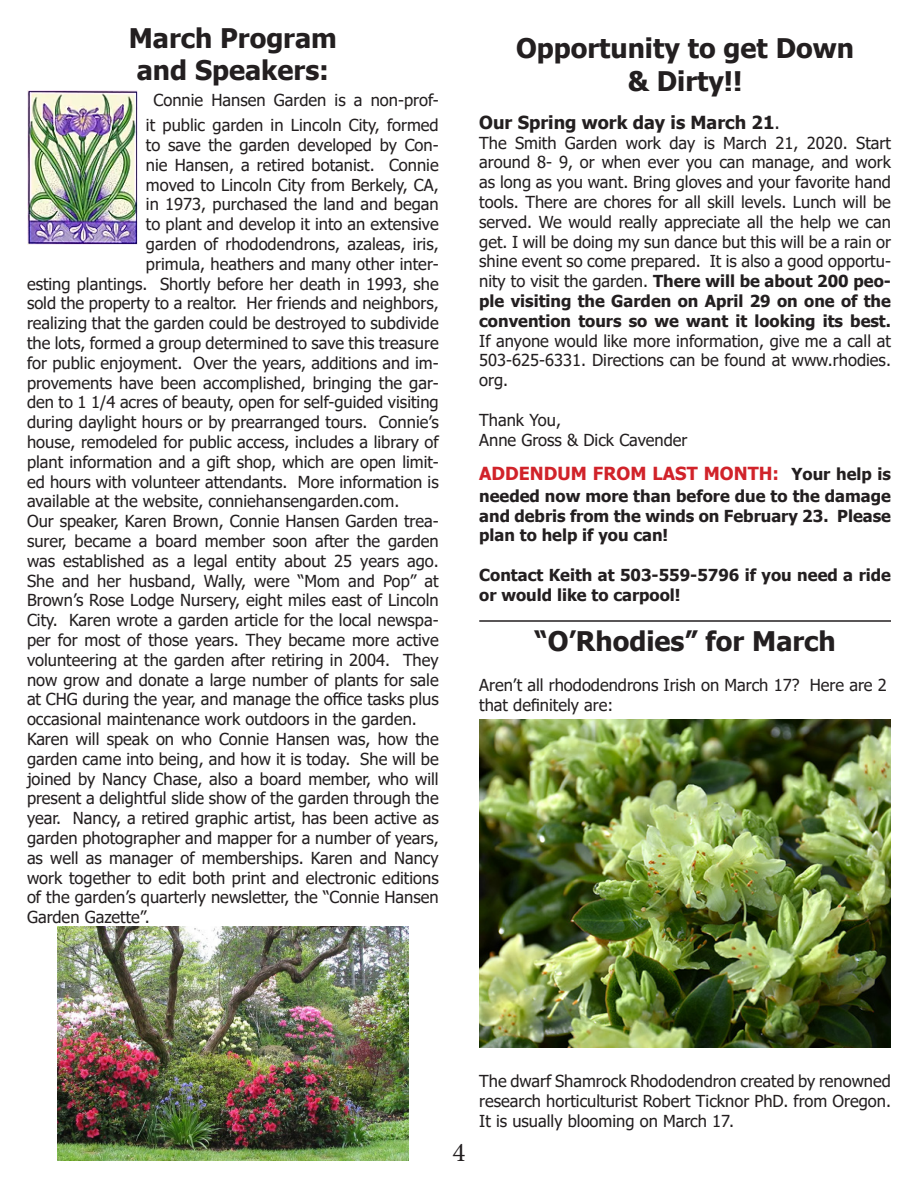
<style>
.page{position:relative;width:918px;height:1188px;background:#fff}
.page>*{position:absolute;margin:0;border:0;box-sizing:border-box;transform-origin:0 0}
.t1{font:700 27px "Tahoma";color:#231f20}
.t2{font:27px "Minion Pro";color:#231f20}
.t3{font:700 18px "Tahoma";color:#d1232a}
.t4{font:700 18px "Tahoma";color:#231f20}
.t5{font:16.5px/19.8px "Tahoma";color:#231f20;text-align:justify}
.t6{font:700 16.5px/19.8px "Tahoma";color:#231f20;text-align:justify}
.s1{font-weight:400}
.s2{font-weight:700}
.s3{font-size:16.5px;color:#231f20}
</style>
<div class="page">
<img style="left:27px;top:91px;width:111px;height:153px">
<hr style="left:479px;top:620px;width:412px;height:2px;background:#231f20">
<img style="left:479px;top:719px;width:412px;height:329px">
<img style="left:58px;top:927px;width:350px;height:234px">
<p class="t1" style="left:129px;top:19px;width:210px">March Program</p>
<p class="t1" style="left:137px;top:51px;width:194px">and Speakers:</p>
<p class="t5" style="left:146px;top:88px;width:294px;line-height:25.2px;text-align:center">Connie Hansen Garden is a non-prof&shy;it public garden in Lincoln City, formed</p>
<p class="t5" style="left:146px;top:136px;width:294px">to save the garden developed by Con-</p>
<p class="t5" style="left:146px;top:156px;width:294px">nie Hansen, a retired botanist. Connie</p>
<p class="t5" style="left:146px;top:176px;width:294px">moved to Lincoln City from Berkely, CA,</p>
<p class="t5" style="left:146px;top:195px;width:294px">in 1973, purchased the land and began</p>
<p class="t5" style="left:146px;top:215px;width:294px">to plant and develop it into an extensive</p>
<p class="t5" style="left:146px;top:235px;width:294px">garden of rhododendrons, azaleas, iris,</p>
<p class="t5" style="left:146px;top:255px;width:294px">primula, heathers and many other inter-</p>
<p class="t5" style="left:27px;top:275px;width:413px">esting plantings. Shortly before her death in 1993, she</p>
<p class="t5" style="left:27px;top:294px;width:413px">sold the property to a realtor. Her friends and neighbors,</p>
<p class="t5" style="left:27px;top:314px;width:413px">realizing that the garden could be destroyed to subdivide</p>
<p class="t5" style="left:27px;top:334px;width:413px">the lots, formed a group determined to save this treasure</p>
<p class="t5" style="left:27px;top:354px;width:413px">for public enjoyment. Over the years, additions and im-</p>
<p class="t5" style="left:27px;top:374px;width:413px">provements have been accomplished, bringing the gar-</p>
<p class="t5" style="left:27px;top:393px;width:413px">den to 1 1/4 acres of beauty, open for self-guided visiting</p>
<p class="t5" style="left:27px;top:413px;width:413px">during daylight hours or by prearranged tours. Connie’s</p>
<p class="t5" style="left:27px;top:433px;width:413px">house, remodeled for public access, includes a library of</p>
<p class="t5" style="left:27px;top:453px;width:413px">plant information and a gift shop, which are open limit-</p>
<p class="t5" style="left:27px;top:473px;width:413px">ed hours with volunteer attendants. More information is</p>
<p class="t5" style="left:27px;top:492px;width:374px">available at the website, conniehansengarden.com.</p>
<p class="t5" style="left:27px;top:512px;width:413px">Our speaker, Karen Brown, Connie Hansen Garden trea&shy;surer, became a board member soon after the garden was established as a legal entity about 25 years ago.<br>She and her husband, Wally, were “Mom and Pop” at Brown’s Rose Lodge Nursery, eight miles east of Lincoln City. Karen wrote a garden article for the local newspa&shy;per for most of those years. They became more active volunteering at the garden after retiring in 2004. They now grow and donate a large number of plants for sale at CHG during the year, and manage the office tasks plus occasional maintenance work outdoors in the garden.</p>
<p class="t5" style="left:27px;top:730px;width:413px">Karen will speak on who Connie Hansen was, how the garden came into being, and how it is today. She will be joined by Nancy Chase, also a board member, who will present a delightful slide show of the garden through the year. Nancy, a retired graphic artist, has been active as garden photographer and mapper for a number of years, as well as manager of memberships. Karen and Nancy work together to edit both print and electronic editions of the garden’s quarterly newsletter, the “Connie Hansen Garden Gazette”.</p>
<p class="t1" style="left:516px;top:30px;width:340px">Opportunity to get Down</p>
<p class="t1" style="left:628px;top:62px;width:116px">&amp; Dirty!!</p>
<p class="t4" style="left:479px;top:110px;width:302px">Our Spring work day is March 21<span class="s1">.</span></p>
<p class="t5" style="left:479px;top:134px;width:413px">The Smith Garden work day is March 21, 2020. Start around 8- 9, or when ever you can manage, and work as long as you want. Bring gloves and your favorite hand tools. There are chores for all skill levels. Lunch will be served. We would really appreciate all the help we can get. I will be doing my sun dance but this will be a rain or shine event so come prepared. It is also a good opportu&shy;nity to visit the garden. <span class="s2">There will be about 200 peo&shy;ple visiting the Garden on April 29 on one of the convention tours so we want it looking its best.<br></span>If anyone would like more information, give me a call at 503-625-6331. Directions can be found at www.rhodies. org.</p>
<p class="t5" style="left:479px;top:411px;width:83px">Thank You,</p>
<p class="t5" style="left:479px;top:431px;width:210px">Anne Gross &amp; Dick Cavender</p>
<p class="t3" style="left:479px;top:461px;width:413px">ADDENDUM FROM LAST MONTH: <span class="s3">Your help is</span></p>
<p class="t6" style="left:479px;top:487px;width:413px">needed now more than before due to the damage and debris from the winds on February 23. Please plan to help if you can!</p>
<p class="t6" style="left:479px;top:566px;width:413px">Contact Keith at 503-559-5796 if you need a ride or would like to carpool!</p>
<p class="t1" style="left:534px;top:623px;width:303px">“O’Rhodies” for March</p>
<p class="t5" style="left:479px;top:676px;width:409px">Aren’t all rhododendrons Irish on March 17? Here are 2 that definitely are:</p>
<p class="t2" style="left:453px;top:1134px;width:14px">4</p>
<p class="t5" style="left:479px;top:1072px;width:413px">The dwarf Shamrock Rhododendron created by renowned research horticulturist Robert Ticknor PhD. from Oregon.<br>It is usually blooming on March 17.</p>
</div>
